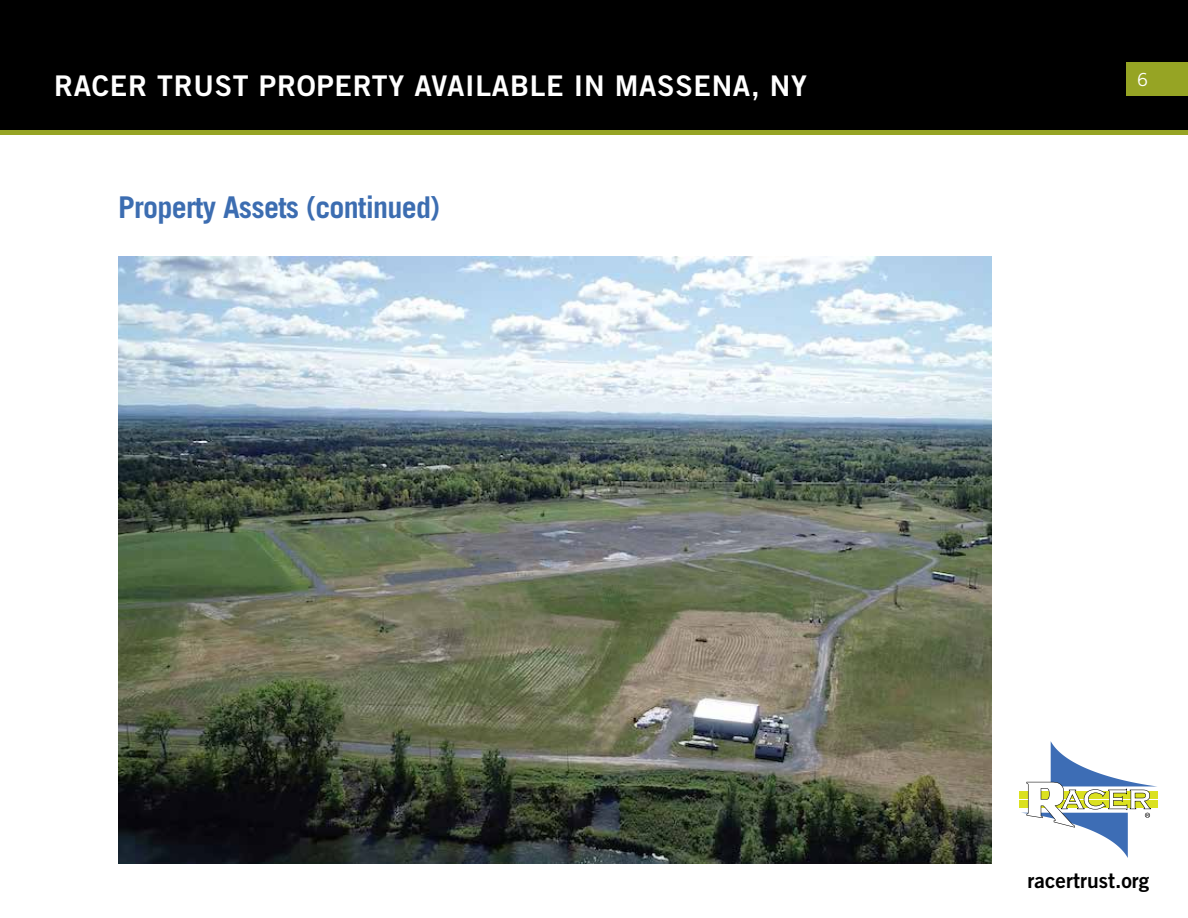
<style>
.page{position:relative;width:1188px;height:918px;background:#fff}
.page>*{position:absolute;margin:0;border:0;box-sizing:border-box;transform-origin:0 0}
.t1{font:700 30px "Trade Gothic LT Std";letter-spacing:-.025em;color:#3c6db1}
.t2{font:28.5px "Trade Gothic LT Std Bd 2";letter-spacing:.025em;color:#fff}
.t3{font:21px "Trade Gothic LT Std Bd 2";color:#000}
.t4{font:18px "Trade Gothic LT Std";color:#fff}
</style>
<div class="page">
<div style="left:1px;top:1px;width:1186px;height:131px;background:#000"></div>
<div style="left:0;top:0;width:1188px;height:133px;border:2px solid #000"></div>
<div style="left:1126px;top:62px;width:62px;height:34px;background:#96a424"></div>
<div style="left:0;top:130px;width:1188px;height:5px;background:#96a424"></div>
<div style="left:1019px;top:791px;width:139px;height:7px;background:#dbe120"></div>
<div style="left:1019px;top:801px;width:139px;height:7px;background:#dbe120"></div>
<svg style="left:1021px;top:741px;width:137px;height:117px"></svg>
<img style="left:118px;top:256px;width:874px;height:608px">
<p class="t2" style="left:54px;top:68px;width:755px">RACER TRUST PROPERTY AVAILABLE IN MASSENA, NY</p>
<p class="t1" style="left:118px;top:189px;width:324px">Property Assets (continued)</p>
<p class="t4" style="left:1137px;top:68px;width:12px">6</p>
<p class="t3" style="left:1028px;top:867px;width:123px">racertrust.org</p>
</div>
